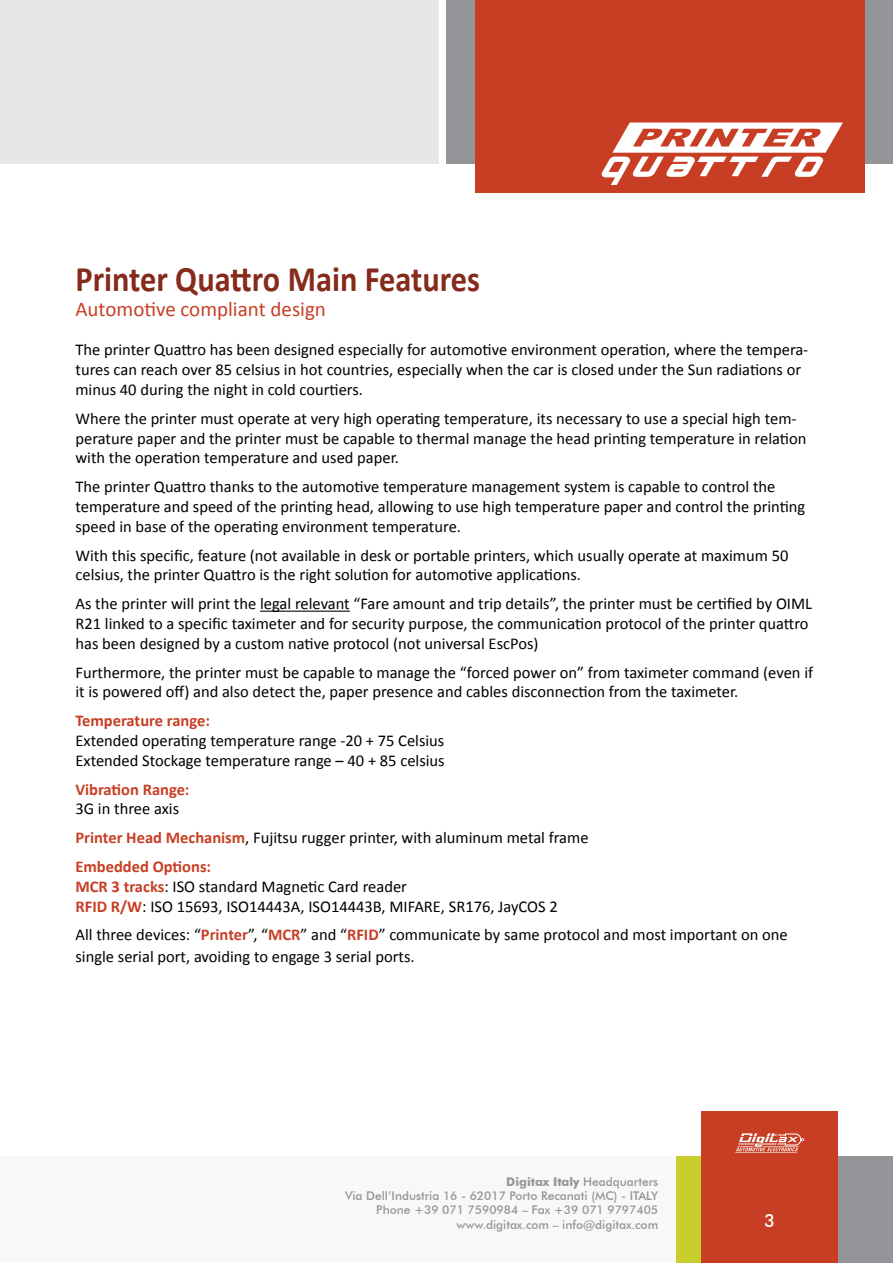
<style>
.page{position:relative;width:893px;height:1263px;background:#fff}
.page>*{position:absolute;margin:0;border:0;box-sizing:border-box;transform-origin:0 0}
.t1{font:700 36px "Calibri";color:#862b1b;scale:.9 1}
.t2{font:21px "Calibri";color:#c83e24}
.t3{font:500 18px "Futura BT";color:#fff}
.t4{font:16.5px/19.8px "Calibri";color:#000}
.t5{font:700 16.5px "Calibri";color:#c83e24}
.t6{font:500 12px/14.4px "Futura BT";color:#939598;text-align:right}
.s1{font-weight:700;color:#c83e24}
.s2{font-weight:700}
</style>
<div class="page">
<div style="left:676px;top:1157px;width:27px;height:106px;background:#cace2c"></div>
<div style="left:717px;top:1157px;width:176px;height:106px;background:#939598"></div>
<div style="left:446px;top:0;width:447px;height:163px;background:#939598"></div>
<div style="left:475px;top:0;width:389px;height:193px;background:#c83e24"></div>
<div style="left:702px;top:1111px;width:136px;height:152px;background:#c83e24"></div>
<div style="left:0;top:1157px;width:676px;height:106px;background:#f8f8f9"></div>
<svg style="left:735px;top:1133px;width:69px;height:20px"></svg>
<hr style="left:260px;top:611px;width:90px;height:1px;background:#000">
<svg style="left:601px;top:123px;width:242px;height:62px"></svg>
<div style="left:0;top:0;width:438px;height:163px;background:#e6e7e8"></div>
<h1 class="t1" style="left:75px;top:256px;width:451px">Printer Quattro Main Features</h1>
<p class="t2" style="left:75px;top:296px;width:252px">Automotive compliant design</p>
<p class="t4" style="left:75px;top:340px;width:734px">The printer Quattro has been designed especially for automotive environment operation, where the tempera&shy;tures can reach over 85 celsius in hot countries, especially when the car is closed under the Sun radiations or minus 40 during the night in cold courtiers.</p>
<p class="t4" style="left:75px;top:408px;width:732px">Where the printer must operate at very high operating temperature, its necessary to use a special high tem&shy;perature paper and the printer must be capable to thermal manage the head printing temperature in relation with the operation temperature and used paper.</p>
<p class="t4" style="left:75px;top:477px;width:731px">The printer Quattro thanks to the automotive temperature management system is capable to control the temperature and speed of the printing head, allowing to use high temperature paper and control the printing speed in base of the operating environment temperature.</p>
<p class="t4" style="left:75px;top:545px;width:714px">With this specific, feature (not available in desk or portable printers, which usually operate at maximum 50 celsius, the printer Quattro is the right solution for automotive applications.</p>
<p class="t4" style="left:75px;top:594px;width:738px">As the printer will print the legal relevant “Fare amount and trip details”, the printer must be certified by OIML<br>R21 linked to a specific taximeter and for security purpose, the communication protocol of the printer quattro has been designed by a custom native protocol (not universal EscPos)</p>
<p class="t4" style="left:75px;top:662px;width:739px">Furthermore, the printer must be capable to manage the “forced power on” from taximeter command (even if it is powered off) and also detect the, paper presence and cables disconnection from the taximeter.</p>
<p class="t5" style="left:75px;top:710px;width:136px">Temperature range:</p>
<p class="t4" style="left:75px;top:731px;width:371px">Extended operating temperature range -20 + 75 Celsius<br>Extended Stockage temperature range – 40 + 85 celsius</p>
<p class="t5" style="left:75px;top:779px;width:116px">Vibration Range:</p>
<p class="t4" style="left:75px;top:795px;width:515px;line-height:28.8px">3G in three axis<br><span class="s1">Printer Head Mechanism</span>, Fujitsu rugger printer, with aluminum metal frame<br><span class="s1">Embedded Options:</span></p>
<p class="t4" style="left:75px;top:876px;width:484px"><span class="s1">MCR 3 tracks</span>: ISO standard Magnetic Card reader<br><span class="s1">RFID R/W</span>: ISO 15693, ISO14443A, ISO14443B, MIFARE, SR176, JayCOS 2</p>
<p class="t4" style="left:75px;top:924px;width:714px;line-height:21.6px">All three devices: “<span class="s1">Printer</span>”, “<span class="s1">MCR</span>” and “<span class="s1">RFID</span>” communicate by same protocol and most important on one single serial port, avoiding to engage 3 serial ports.</p>
<p class="t6" style="left:345px;top:1174px;width:315px"><span class="s2">Digitax Italy</span> Headquarters<br>Via Dell’Industria 16 - 62017 Porto Recanati (MC) - ITALY Phone +39 071 7590984 – Fax +39 071 9797405 www.digitax.com – info@digitax.com</p>
<p class="t3" style="left:764px;top:1209px;width:12px">3</p>
</div>
